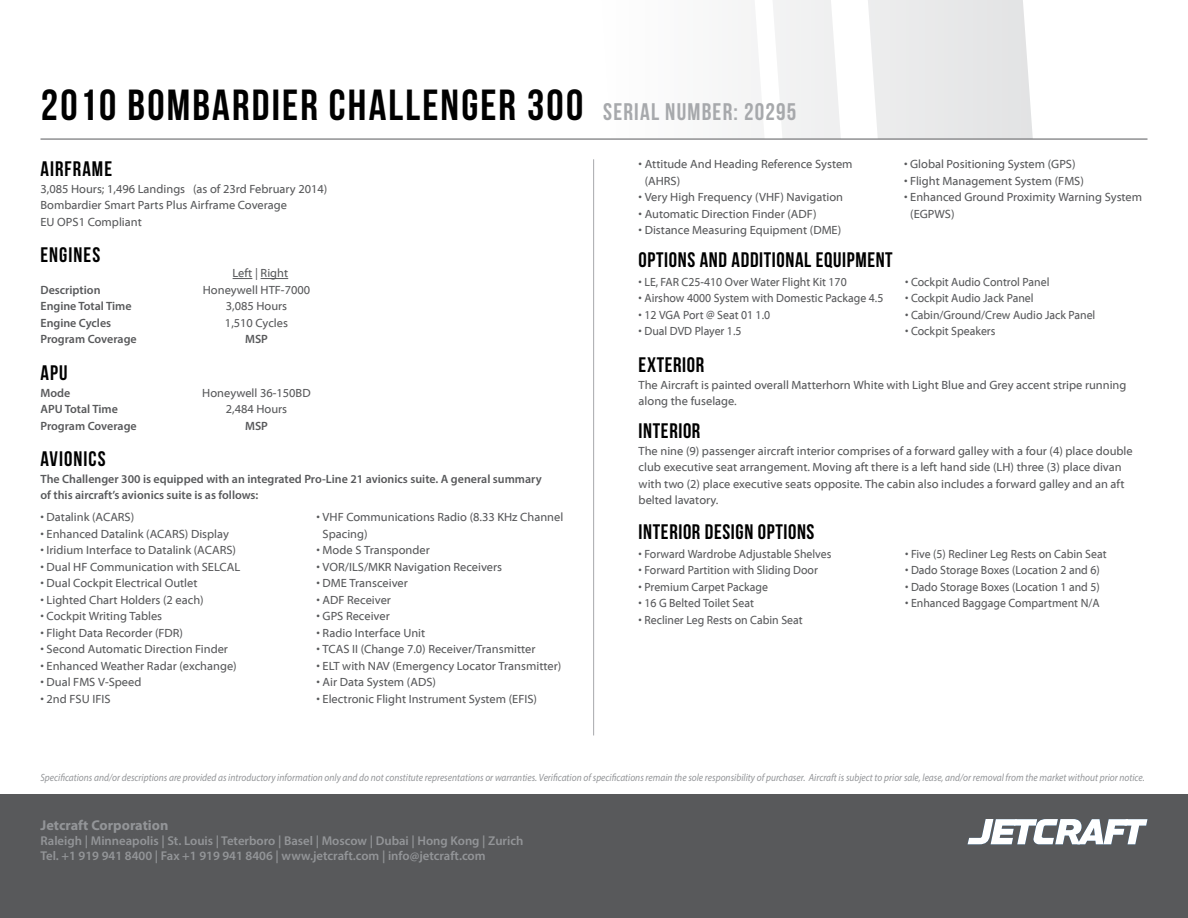
<style>
.page{position:relative;width:1188px;height:918px;background:#fff}
.page>*{position:absolute;margin:0;border:0;box-sizing:border-box;transform-origin:0 0}
.t1{font:43.5px "Bebas Neue";letter-spacing:.05em;color:#000}
.t2{font:21px "Bebas Neue";letter-spacing:.03em;color:#000}
.t3{font:21px "Bebas Neue";letter-spacing:.05em;color:#000}
.t4{font:700 14.25px "Myriad Pro";color:#939598}
.t5{font:600 12.75px/15px "Myriad Pro";color:#939598}
.t6{font:12px/16.5px "Myriad Web Pro";color:#58595b}
.t7{font:12px "Myriad Web Pro";color:#58595b;scale:.95 1}
.t8{font:600 12px/16.5px "Myriad Pro";color:#58595b}
.t9{font:italic 10.5px "Myriad Pro";color:#939598;scale:.9 1}
.s1{font-size:24px;color:#a7a9ac}
</style>
<div class="page">
<svg style="left:899px;top:0;width:192px;height:139px;fill:#e9e9ea"></svg>
<svg style="left:822px;top:0;width:77px;height:139px;fill:#f0f0f1"></svg>
<svg style="left:598px;top:0;width:224px;height:139px"></svg>
<hr style="left:40px;top:139px;width:1108px;height:1px;background:#58595b">
<div style="left:0;top:794px;width:1188px;height:124px;background:#58595b"></div>
<svg style="left:968px;top:819px;width:180px;height:25px"></svg>
<svg style="left:233px;top:278px;width:19px;height:1px"></svg>
<svg style="left:261px;top:278px;width:27px;height:1px"></svg>
<hr style="left:593px;top:159px;width:1px;height:576px;background:#a7a9ac">
<h1 class="t1" style="left:41px;top:81px;width:757px">2010 BOMBARDIER CHALLENGER 300 <span class="s1">SERIAL NUMBER: 20295</span></h1>
<h2 class="t2" style="left:40px;top:157px;width:43px">AIRFRAME</h2>
<p class="t6" style="left:40px;top:181px;width:288px">3,085 Hours; 1,496 Landings (as of 23rd February 2014)<br>Bombardier Smart Parts Plus Airframe Coverage<br>EU OPS1 Compliant</p>
<h2 class="t2" style="left:40px;top:244px;width:61px">ENGINES</h2>
<p class="t6" style="left:233px;top:265px;width:57px">Left | Right</p>
<p class="t8" style="left:40px;top:281px;width:62px">Description</p>
<p class="t6" style="left:203px;top:282px;width:109px">Honeywell HTF-7000</p>
<p class="t8" style="left:40px;top:298px;width:93px">Engine Total Time</p>
<p class="t6" style="left:226px;top:298px;width:63px">3,085 Hours</p>
<p class="t8" style="left:40px;top:314px;width:72px">Engine Cycles</p>
<p class="t6" style="left:225px;top:315px;width:65px">1,510 Cycles</p>
<p class="t8" style="left:40px;top:331px;width:98px">Program Coverage</p>
<p class="t8" style="left:245px;top:331px;width:24px">MSP</p>
<h2 class="t2" style="left:40px;top:361px;width:27px">APU</h2>
<p class="t8" style="left:40px;top:384px;width:31px">Mode</p>
<p class="t6" style="left:202px;top:385px;width:110px">Honeywell 36-150BD</p>
<p class="t8" style="left:40px;top:401px;width:79px">APU Total Time</p>
<p class="t6" style="left:226px;top:401px;width:63px">2,484 Hours</p>
<p class="t8" style="left:40px;top:417px;width:98px">Program Coverage</p>
<p class="t8" style="left:245px;top:417px;width:24px">MSP</p>
<h2 class="t3" style="left:40px;top:448px;width:57px">AVIONICS</h2>
<p class="t8" style="left:40px;top:470px;width:503px">The Challenger 300 is equipped with an integrated Pro-Line 21 avionics suite. A general summary of this aircraft’s avionics suite is as follows:</p>
<p class="t6" style="left:40px;top:509px;width:95px">• Datalink (ACARS)</p>
<p class="t6" style="left:40px;top:526px;width:190px">• Enhanced Datalink (ACARS) Display</p>
<p class="t6" style="left:40px;top:542px;width:197px">• Iridium Interface to Datalink (ACARS)</p>
<p class="t6" style="left:40px;top:559px;width:201px">• Dual HF Communication with SELCAL</p>
<p class="t6" style="left:40px;top:575px;width:159px">• Dual Cockpit Electrical Outlet</p>
<p class="t6" style="left:40px;top:592px;width:165px">• Lighted Chart Holders (2 each)</p>
<p class="t6" style="left:40px;top:608px;width:123px">• Cockpit Writing Tables</p>
<p class="t6" style="left:40px;top:625px;width:144px">• Flight Data Recorder (FDR)</p>
<p class="t6" style="left:40px;top:641px;width:189px">• Second Automatic Direction Finder</p>
<p class="t6" style="left:40px;top:658px;width:198px">• Enhanced Weather Radar (exchange)</p>
<p class="t6" style="left:40px;top:674px;width:102px">• Dual FMS V-Speed</p>
<p class="t6" style="left:40px;top:691px;width:72px">• 2nd FSU IFIS</p>
<p class="t6" style="left:323px;top:509px;width:242px;text-indent:-6px">• VHF Communications Radio (8.33 KHz Channel<br>Spacing)</p>
<p class="t6" style="left:317px;top:542px;width:115px">• Mode S Transponder</p>
<p class="t6" style="left:317px;top:559px;width:187px">• VOR/ILS/MKR Navigation Receivers</p>
<p class="t6" style="left:317px;top:575px;width:93px">• DME Transceiver</p>
<p class="t6" style="left:317px;top:592px;width:76px">• ADF Receiver</p>
<p class="t6" style="left:317px;top:608px;width:75px">• GPS Receiver</p>
<p class="t6" style="left:317px;top:625px;width:110px">• Radio Interface Unit</p>
<p class="t6" style="left:317px;top:641px;width:220px">• TCAS II (Change 7.0) Receiver/Transmitter</p>
<p class="t6" style="left:317px;top:658px;width:246px">• ELT with NAV (Emergency Locator Transmitter)</p>
<p class="t6" style="left:317px;top:674px;width:121px">• Air Data System (ADS)</p>
<p class="t6" style="left:317px;top:691px;width:222px">• Electronic Flight Instrument System (EFIS)</p>
<p class="t6" style="left:645px;top:156px;width:209px;text-indent:-6px">• Attitude And Heading Reference System (AHRS)</p>
<p class="t6" style="left:639px;top:189px;width:206px">• Very High Frequency (VHF) Navigation</p>
<p class="t6" style="left:639px;top:206px;width:179px">• Automatic Direction Finder (ADF)</p>
<p class="t6" style="left:639px;top:222px;width:204px">• Distance Measuring Equipment (DME)</p>
<h2 class="t2" style="left:639px;top:248px;width:256px">OPTIONS AND ADDITIONAL EQUIPMENT</h2>
<p class="t7" style="left:639px;top:275px;width:221px">• LE, FAR C25-410 Over Water Flight Kit 170</p>
<p class="t7" style="left:639px;top:292px;width:259px">• Airshow 4000 System with Domestic Package 4.5</p>
<p class="t7" style="left:639px;top:308px;width:140px">• 12 VGA Port @ Seat 01 1.0</p>
<p class="t7" style="left:639px;top:325px;width:110px">• Dual DVD Player 1.5</p>
<p class="t6" style="left:904px;top:156px;width:173px">• Global Positioning System (GPS)</p>
<p class="t6" style="left:904px;top:173px;width:181px">• Flight Management System (FMS)</p>
<p class="t6" style="left:910px;top:189px;width:233px;text-indent:-6px">• Enhanced Ground Proximity Warning System (EGPWS)</p>
<p class="t7" style="left:905px;top:275px;width:153px">• Cockpit Audio Control Panel</p>
<p class="t7" style="left:905px;top:292px;width:137px">• Cockpit Audio Jack Panel</p>
<p class="t7" style="left:905px;top:308px;width:202px">• Cabin/Ground/Crew Audio Jack Panel</p>
<p class="t7" style="left:905px;top:325px;width:97px">• Cockpit Speakers</p>
<h2 class="t2" style="left:639px;top:353px;width:67px">EXTERIOR</h2>
<p class="t6" style="left:639px;top:377px;width:489px">The Aircraft is painted overall Matterhorn White with Light Blue and Grey accent stripe running along the fuselage.</p>
<h2 class="t2" style="left:639px;top:419px;width:63px">INTERIOR</h2>
<p class="t6" style="left:639px;top:443px;width:496px">The nine (9) passenger aircraft interior comprises of a forward galley with a four (4) place double club executive seat arrangement. Moving aft there is a left hand side (LH) three (3) place divan with two (2) place executive seats opposite. The cabin also includes a forward galley and an aft belted lavatory.</p>
<h2 class="t2" style="left:639px;top:520px;width:9px">INTERIOR</h2>
<h2 class="t2" style="left:705px;top:520px;width:111px">DESIGN OPTIONS</h2>
<p class="t7" style="left:639px;top:547px;width:205px">• Forward Wardrobe Adjustable Shelves</p>
<p class="t7" style="left:639px;top:564px;width:190px">• Forward Partition with Sliding Door</p>
<p class="t7" style="left:639px;top:580px;width:138px">• Premium Carpet Package</p>
<p class="t7" style="left:639px;top:597px;width:123px">• 16 G Belted Toilet Seat</p>
<p class="t7" style="left:639px;top:613px;width:174px">• Recliner Leg Rests on Cabin Seat</p>
<p class="t7" style="left:905px;top:547px;width:214px">• Five (5) Recliner Leg Rests on Cabin Seat</p>
<p class="t7" style="left:905px;top:564px;width:206px">• Dado Storage Boxes (Location 2 and 6)</p>
<p class="t7" style="left:905px;top:580px;width:206px">• Dado Storage Boxes (Location 1 and 5)</p>
<p class="t7" style="left:905px;top:597px;width:206px">• Enhanced Baggage Compartment N/A</p>
<p class="t9" style="left:40px;top:771px;width:1228px">Specifications and/or descriptions are provided as introductory information only and do not constitute representations or warranties. Verification of specifications remain the sole responsibility of purchaser. Aircraft is subject to prior sale, lease, and/or removal from the market without prior notice.</p>
<p class="t4" style="left:40px;top:816px;width:129px">Jetcraft Corporation</p>
<p class="t5" style="left:40px;top:833px;width:484px">Raleigh | Minneapolis | St. Louis | Teterboro | Basel | Moscow | Dubai | Hong Kong | Zurich<br>Tel. +1 919 941 8400 | Fax +1 919 941 8406 | www.jetcraft.com | info@jetcraft.com</p>
</div>
